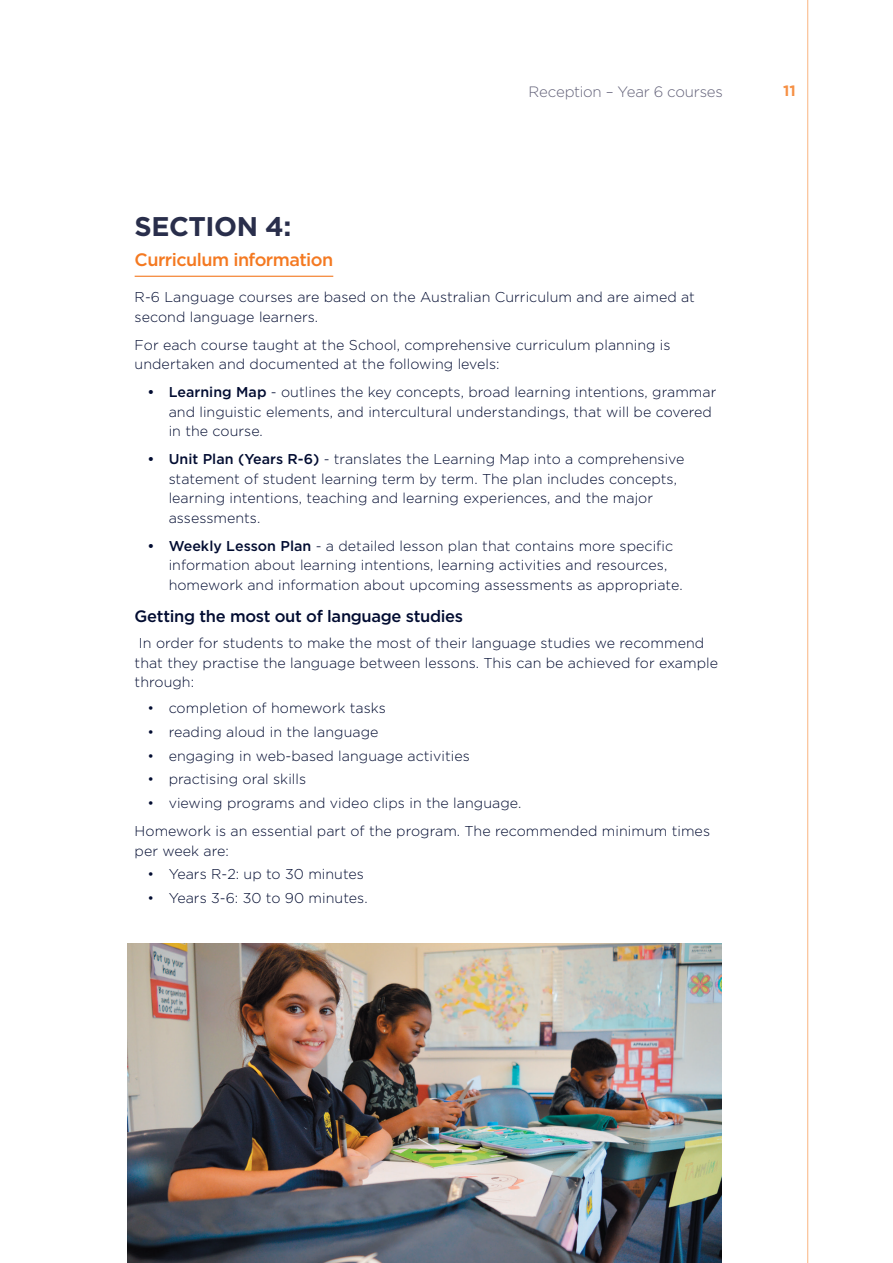
<style>
.page{position:relative;width:893px;height:1263px;background:#fff}
.page>*{position:absolute;margin:0;border:0;box-sizing:border-box;transform-origin:0 0}
.t1{font:700 27px "Gotham";letter-spacing:-.015em;color:#292e4b}
.t2{font:500 18px "Gotham";letter-spacing:-.03em;color:#f47921}
.t3{font:500 16.5px "Gotham";letter-spacing:-.02em;color:#020c31}
.t4{font:300 15px "Gotham";letter-spacing:-.015em;color:#64637a}
.t5{font:700 15px "Gotham";color:#f69146}
.t6{font:300 14.25px/19.5px "Gotham";letter-spacing:.005em;color:#020c31}
.s1{font-weight:500}
</style>
<div class="page">
<hr style="left:807px;top:0;width:1px;height:1263px;background:#fab47f">
<hr style="left:135px;top:276px;width:198px;height:1px;background:#f47921">
<img style="left:128px;top:943px;width:593px;height:320px">
<p class="t4" style="left:529px;top:82px;width:196px">Reception – Year 6 courses</p>
<p class="t5" style="left:783px;top:80px;width:14px">11</p>
<h1 class="t1" style="left:135px;top:208px;width:158px">SECTION 4:</h1>
<p class="t2" style="left:135px;top:248px;width:200px">Curriculum information</p>
<p class="t6" style="left:135px;top:287px;width:562px">R-6 Language courses are based on the Australian Curriculum and are aimed at second language learners.</p>
<p class="t6" style="left:135px;top:335px;width:537px">For each course taught at the School, comprehensive curriculum planning is undertaken and documented at the following levels:</p>
<p class="t6" style="left:169px;top:382px;width:549px;text-indent:-21px"><span class="s1">• Learning Map</span> - outlines the key concepts, broad learning intentions, grammar and linguistic elements, and intercultural understandings, that will be covered in the course.</p>
<p class="t6" style="left:169px;top:449px;width:517px;text-indent:-21px"><span class="s1">• Unit Plan (Years R-6)</span> - translates the Learning Map into a comprehensive statement of student learning term by term. The plan includes concepts, learning intentions, teaching and learning experiences, and the major assessments.</p>
<p class="t6" style="left:169px;top:536px;width:515px;text-indent:-21px"><span class="s1">• Weekly Lesson Plan</span> - a detailed lesson plan that contains more specific information about learning intentions, learning activities and resources, homework and information about upcoming assessments as appropriate.</p>
<p class="t3" style="left:135px;top:606px;width:330px">Getting the most out of language studies</p>
<p class="t6" style="left:135px;top:633px;width:585px;text-indent:4px">In order for students to make the most of their language studies we recommend that they practise the language between lessons. This can be achieved for example through:</p>
<p class="t6" style="left:147px;top:698px;width:240px">• completion of homework tasks</p>
<p class="t6" style="left:147px;top:722px;width:233px">• reading aloud in the language</p>
<p class="t6" style="left:147px;top:745px;width:324px">• engaging in web-based language activities</p>
<p class="t6" style="left:147px;top:769px;width:160px">• practising oral skills</p>
<p class="t6" style="left:135px;top:789px;width:577px;line-height:28px;text-indent:13px">• viewing programs and video clips in the language.<br>Homework is an essential part of the program. The recommended minimum times</p>
<p class="t6" style="left:135px;top:840px;width:96px">per week are:</p>
<p class="t6" style="left:147px;top:864px;width:218px">• Years R-2: up to 30 minutes</p>
<p class="t6" style="left:147px;top:888px;width:222px">• Years 3-6: 30 to 90 minutes.</p>
</div>
